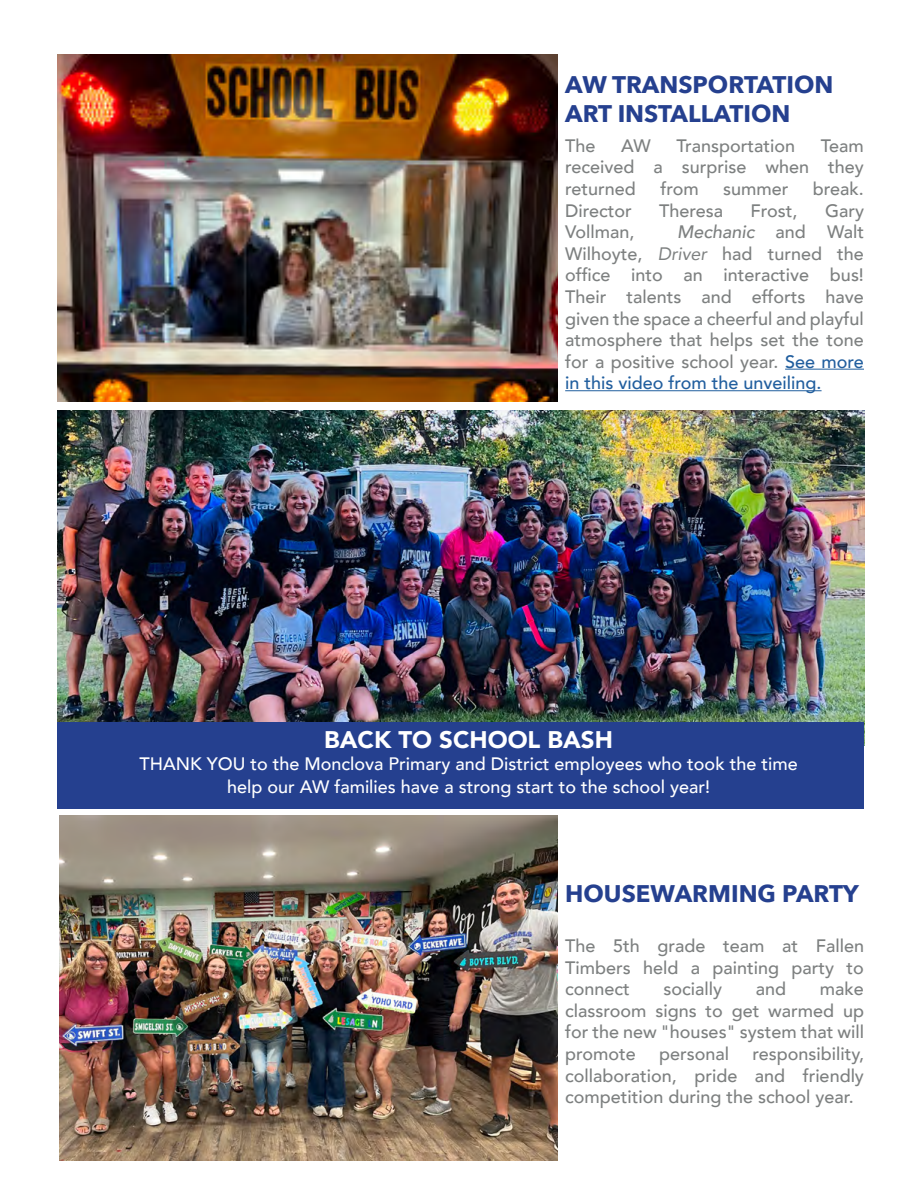
<style>
.page{position:relative;width:918px;height:1188px;background:#fff}
.page>*{position:absolute;margin:0;border:0;box-sizing:border-box;transform-origin:0 0}
.t1{font:700 24px/28.8px "Avenir Next";color:#25408f}
.t2{font:900 24px "Avenir";color:#fff}
.t3{font:500 18px/21.6px "Avenir";color:#7d8080;text-align:justify}
.t4{font:500 18px/22.5px "Avenir";color:#fff;text-align:center}
.s1{font-style:italic}
.s2{font-weight:400;font-style:italic}
.s3{color:#215e9e}
</style>
<div class="page">
<img style="left:58px;top:54px;width:500px;height:347px">
<img style="left:58px;top:410px;width:807px;height:335px">
<div style="left:58px;top:722px;width:806px;height:86px;background:#25408f"></div>
<img style="left:59px;top:816px;width:499px;height:344px">
<hr style="left:785px;top:369px;width:79px;height:1px;background:#215e9e">
<hr style="left:565px;top:390px;width:257px;height:1px;background:#215e9e">
<h1 class="t1" style="left:565px;top:70px;width:270px">AW TRANSPORTATION<br>ART INSTALLATION</h1>
<p class="t3" style="left:565px;top:134px;width:32px">The</p>
<p class="t3" style="left:621px;top:134px;width:31px">AW</p>
<p class="t3" style="left:677px;top:134px;width:120px">Transportation</p>
<p class="t3" style="left:565px;top:134px;width:300px;text-indent:256px">Team received a surprise when they returned</p>
<p class="t3" style="left:660px;top:177px;width:40px">from</p>
<p class="t3" style="left:723px;top:177px;width:67px">summer</p>
<p class="t3" style="left:813px;top:177px;width:53px">break.</p>
<p class="t3" style="left:565px;top:199px;width:68px">Director</p>
<p class="t3" style="left:659px;top:199px;width:66px">Theresa</p>
<p class="t3" style="left:751px;top:199px;width:49px">Frost,</p>
<p class="t3" style="left:825px;top:199px;width:41px">Gary</p>
<p class="t3" style="left:565px;top:220px;width:71px">Vollman,</p>
<p class="t3" style="left:565px;top:220px;width:300px;text-indent:112px"><span class="s1">Mechanic</span> and Walt Wilhoyte, <span class="s2">Driver</span> had turned the office into an interactive bus!<br>Their talents and efforts have given the space a cheerful and playful atmosphere that helps set the tone for a positive school year. <span class="s3">See more in this video from the unveiling.</span></p>
<h1 class="t2" style="left:324px;top:719px;width:290px">BACK TO SCHOOL BASH</h1>
<p class="t4" style="left:140px;top:752px;width:660px">THANK YOU to the Monclova Primary and District employees who took the time help our AW families have a strong start to the school year!</p>
<h1 class="t1" style="left:565px;top:878px;width:295px">HOUSEWARMING PARTY</h1>
<p class="t3" style="left:565px;top:934px;width:300px">The 5th grade team at Fallen Timbers held a painting party to connect</p>
<p class="t3" style="left:565px;top:977px;width:300px;text-indent:255px">make classroom signs to get warmed up for the new "houses" system that will promote</p>
<p class="t3" style="left:664px;top:977px;width:60px">socially</p>
<p class="t3" style="left:756px;top:977px;width:32px">and</p>
<p class="t3" style="left:565px;top:1042px;width:300px;text-indent:187px">responsibility, collaboration, pride and friendly competition during the school year.</p>
<p class="t3" style="left:659px;top:1042px;width:72px">personal</p>
</div>
